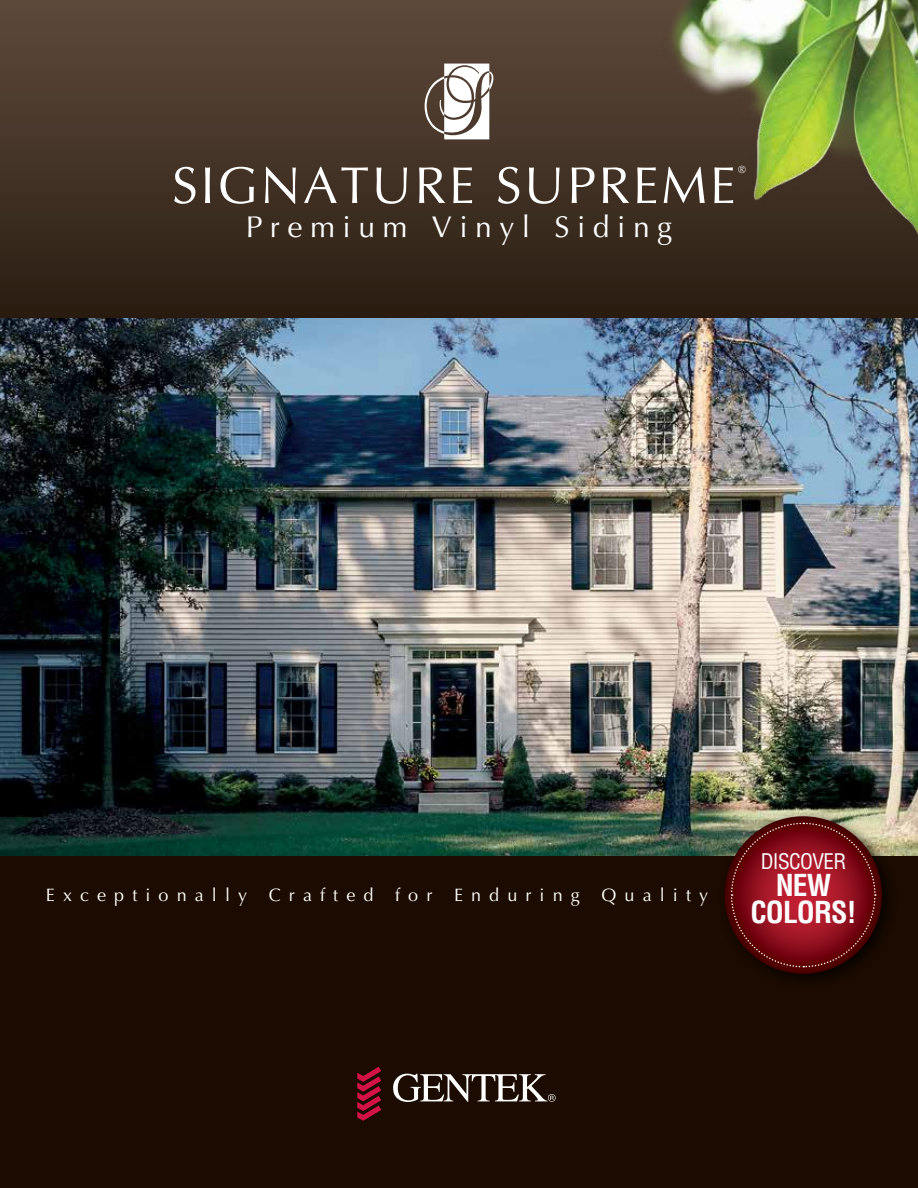
<style>
.page{position:relative;width:918px;height:1188px;background:#fff}
.page>*{position:absolute;margin:0;border:0;box-sizing:border-box;transform-origin:0 0}
.t1{font:51.75px "Optima";letter-spacing:.05em;color:#fff}
.t2{font:30px "Optima";letter-spacing:.25em;color:#fff}
.t3{font:700 condensed 29.55px/27px "Helvetica";letter-spacing:-.03em;color:#fff;text-align:center}
.t4{font:condensed 21px "Helvetica";letter-spacing:-.03em;color:#fff}
.t5{font:18px "Optima";letter-spacing:.45em;color:#fff}
.t6{font:10.5px "Optima";color:#fff}
</style>
<div class="page">
<div style="left:0;top:814px;width:918px;height:374px;background:#1b0b00"></div>
<svg style="left:0;top:0;width:918px;height:318px;background:#423124"></svg>
<svg style="left:425px;top:64px;width:68px;height:75px"></svg>
<svg style="left:357px;top:1067px;width:24px;height:54px"></svg>
<svg style="left:393px;top:1074px;width:163px;height:28px"></svg>
<img style="left:0;top:318px;width:918px;height:538px">
<img style="left:586px;top:0;width:332px;height:263px">
<div style="left:718px;top:809px;width:180px;height:181px;background:#000;opacity:.75"></div>
<svg style="left:724px;top:816px;width:158px;height:158px"></svg>
<svg style="left:730px;top:822px;width:146px;height:146px;background:#811820"></svg>
<p class="t1" style="left:172px;top:155px;width:565px">SIGNATURE SUPREME</p>
<p class="t6" style="left:738px;top:163px;width:9px">®</p>
<p class="t2" style="left:246px;top:210px;width:428px">Premium Vinyl Siding</p>
<p class="t5" style="left:46px;top:884px;width:664px">Exceptionally Crafted for Enduring Quality</p>
<p class="t4" style="left:761px;top:849px;width:87px">DISCOVER</p>
<p class="t3" style="left:750px;top:872px;width:108px">NEW<br>COLORS!</p>
</div>
